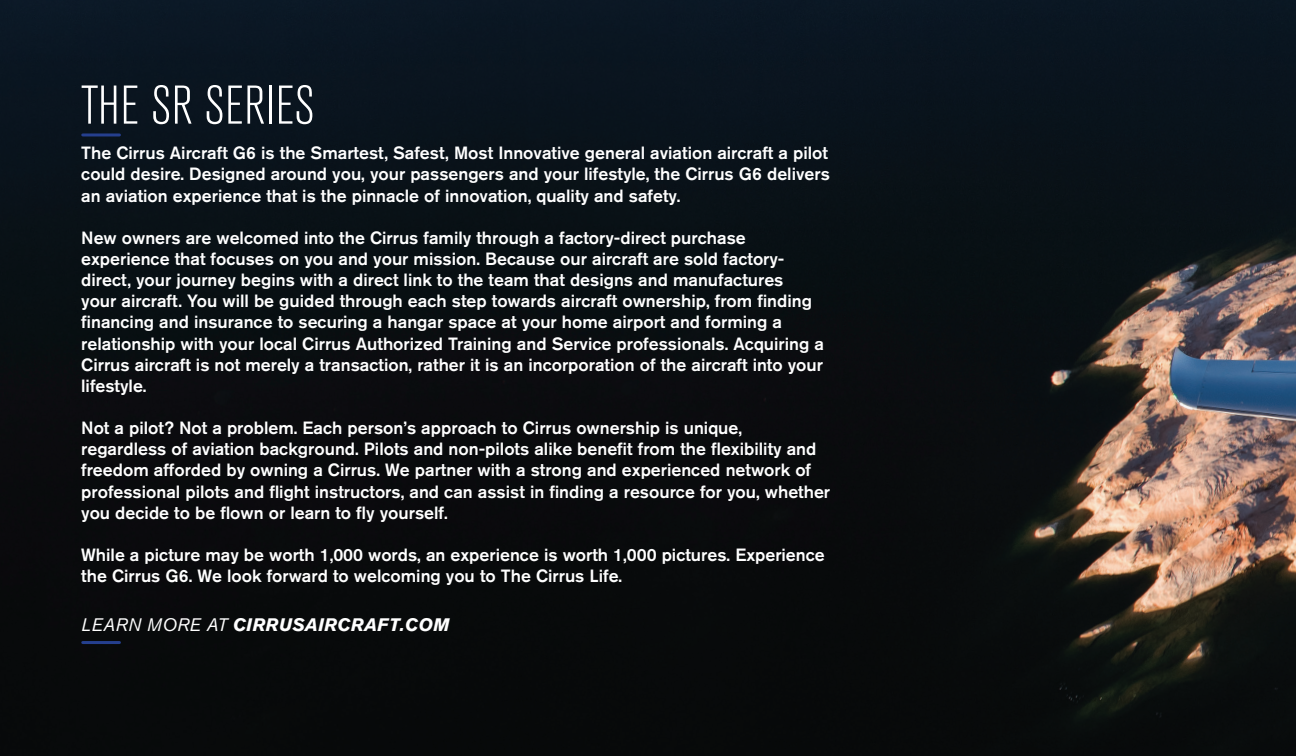
<style>
.page{position:relative;width:1296px;height:756px;background:#fff}
.page>*{position:absolute;margin:0;border:0;box-sizing:border-box;transform-origin:0 0}
.t1{font:300 condensed 54px "Akzidenz Grotesk BE";letter-spacing:.015em;color:#fff}
.t2{font:italic 700 18px "Akzidenz Grotesk BQ";letter-spacing:.025em;color:#fff}
.t3{font:500 17.7px/21.1px "Akzidenz Grotesk BQ";color:#fff}
.s1{font-weight:400}
</style>
<div class="page">
<img style="left:0;top:0;width:1296px;height:756px">
<hr style="left:83px;top:133px;width:36px;height:3px;background:#253f8e">
<hr style="left:83px;top:641px;width:36px;height:3px;background:#253f8e">
<h1 class="t1" style="left:81px;top:76px;width:235px">THE SR SERIES</h1>
<p class="t3" style="left:81px;top:142px;width:750px;text-align:justify">The Cirrus Aircraft G6 is the Smartest, Safest, Most Innovative general aviation aircraft a pilot could desire. Designed around you, your passengers and your lifestyle, the Cirrus G6 delivers an aviation experience that is the pinnacle of innovation, quality and safety.</p>
<p class="t3" style="left:81px;top:227px;width:744px">New owners are welcomed into the Cirrus family through a factory-direct purchase experience that focuses on you and your mission. Because our aircraft are sold factory&shy;direct, your journey begins with a direct link to the team that designs and manufactures<br>your aircraft. You will be guided through each step towards aircraft ownership, from finding financing and insurance to securing a hangar space at your home airport and forming a relationship with your local Cirrus Authorized Training and Service professionals. Acquiring a Cirrus aircraft is not merely a transaction, rather it is an incorporation of the aircraft into your lifestyle.</p>
<p class="t3" style="left:81px;top:417px;width:750px">Not a pilot? Not a problem. Each person’s approach to Cirrus ownership is unique, regardless of aviation background. Pilots and non-pilots alike benefit from the flexibility and freedom afforded by owning a Cirrus. We partner with a strong and experienced network of professional pilots and flight instructors, and can assist in finding a resource for you, whether you decide to be flown or learn to fly yourself.</p>
<p class="t3" style="left:81px;top:544px;width:745px">While a picture may be worth 1,000 words, an experience is worth 1,000 pictures. Experience the Cirrus G6. We look forward to welcoming you to The Cirrus Life.</p>
<p class="t2" style="left:81px;top:613px;width:370px"><span class="s1">LEARN MORE AT</span> CIRRUSAIRCRAFT.COM</p>
</div>
